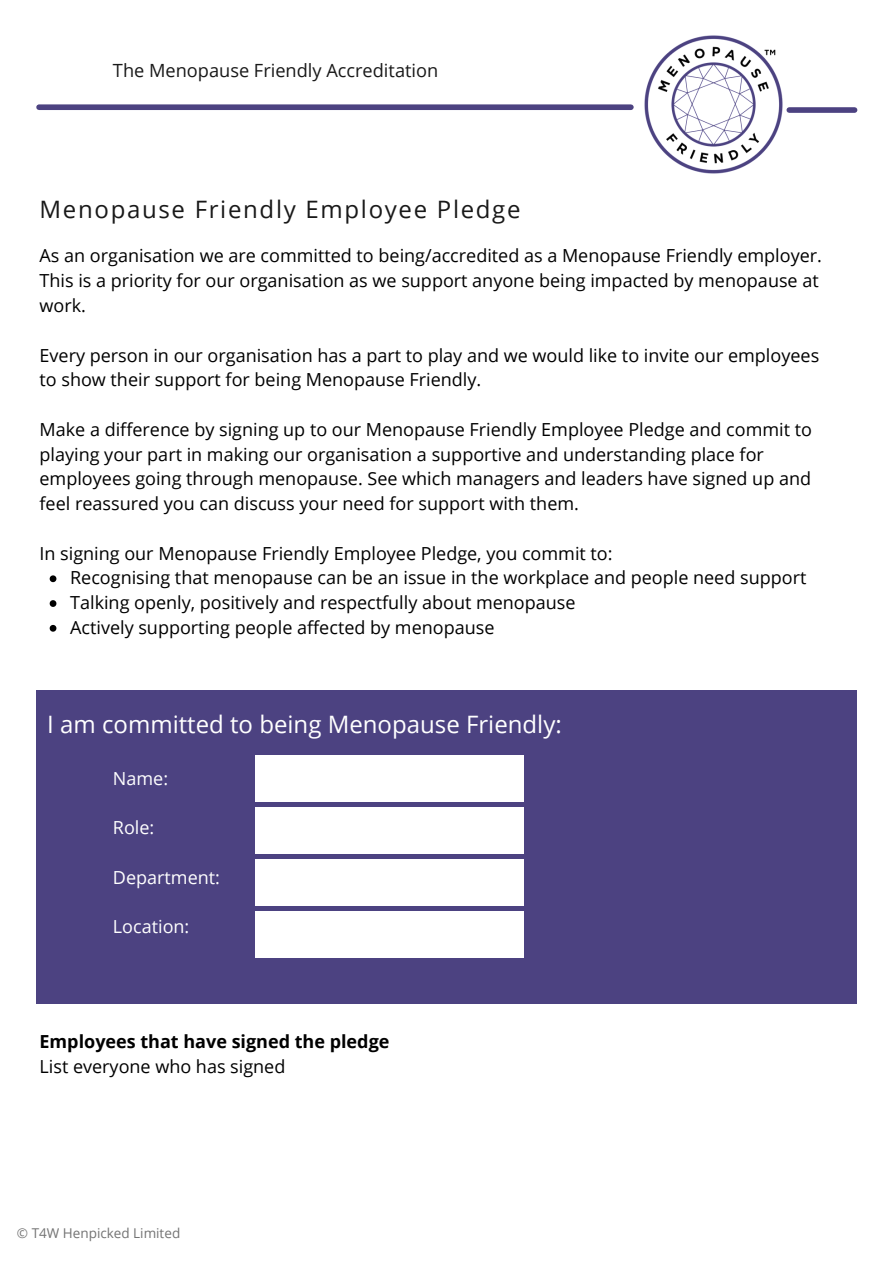
<style>
.page{position:relative;width:894px;height:1264px;background:#fff}
.page>*{position:absolute;margin:0;border:0;box-sizing:border-box;transform-origin:0 0}
.t1{font:24px "Open Sans";color:#fff}
.t2{font:24px "Open Sans";letter-spacing:.07em;color:#191919}
.t3{font:18.15px "Open Sans";color:#191919}
.t4{font:18px/24.8px "Open Sans";color:#000}
.t5{font:700 18px/24.8px "Open Sans";color:#000}
.t6{font:18px "Open Sans";color:#fff}
.t7{font:13.5px "Open Sans";color:#737373}
.s1{font-weight:400}
</style>
<div class="page">
<div style="left:39px;top:104px;width:591px;height:6px;background:#4c4281"></div>
<img style="left:633px;top:35px;width:156px;height:139px">
<div style="left:789px;top:107px;width:65px;height:6px;background:#4c4281"></div>
<div style="left:36px;top:690px;width:820px;height:313px;background:#4c4281"></div>
<svg style="left:50px;top:575px;width:6px;height:7px"></svg>
<svg style="left:50px;top:600px;width:6px;height:7px"></svg>
<svg style="left:50px;top:625px;width:6px;height:6px"></svg>
<div style="left:255px;top:755px;width:268px;height:47px;background:#fff"></div>
<div style="left:255px;top:807px;width:268px;height:46px;background:#fff"></div>
<div style="left:255px;top:859px;width:268px;height:46px;background:#fff"></div>
<div style="left:255px;top:911px;width:268px;height:46px;background:#fff"></div>
<p class="t3" style="left:113px;top:58px;width:327px">The Menopause Friendly Accreditation</p>
<h1 class="t2" style="left:40px;top:193px;width:482px">Menopause Friendly Employee Pledge</h1>
<h2 class="t4" style="left:40px;top:243px;width:783px">As an organisation we are committed to being/accredited as a Menopause Friendly employer.<br>This is a priority for our organisation as we support anyone being impacted by menopause at work.</h2>
<p class="t4" style="left:40px;top:342px;width:781px">Every person in our organisation has a part to play and we would like to invite our employees to show their support for being Menopause Friendly.</p>
<h1 class="t4" style="left:40px;top:416px;width:773px">Make a difference by signing up to our Menopause Friendly Employee Pledge and commit to playing your part in making our organisation a supportive and understanding place for employees going through menopause. See which managers and leaders have signed up and feel reassured you can discuss your need for support with them.</h1>
<h2 class="t4" style="left:40px;top:540px;width:574px">In signing our Menopause Friendly Employee Pledge, you commit to:</h2>
<h2 class="t4" style="left:70px;top:565px;width:737px">Recognising that menopause can be an issue in the workplace and people need support</h2>
<h2 class="t4" style="left:70px;top:590px;width:507px">Talking openly, positively and respectfully about menopause</h2>
<h2 class="t4" style="left:70px;top:614px;width:425px">Actively supporting people affected by menopause</h2>
<h2 class="t1" style="left:47px;top:707px;width:516px">I am committed to being Menopause Friendly:</h2>
<h2 class="t6" style="left:113px;top:765px;width:57px">Name:</h2>
<h2 class="t6" style="left:113px;top:814px;width:43px">Role:</h2>
<h2 class="t6" style="left:113px;top:864px;width:108px">Department:</h2>
<p class="t6" style="left:113px;top:913px;width:78px">Location:</p>
<h2 class="t5" style="left:40px;top:1028px;width:351px">Employees that have signed the pledge<br><span class="s1">List everyone who has signed</span></h2>
<p class="t7" style="left:17px;top:1223px;width:165px">© T4W Henpicked Limited</p>
</div>
